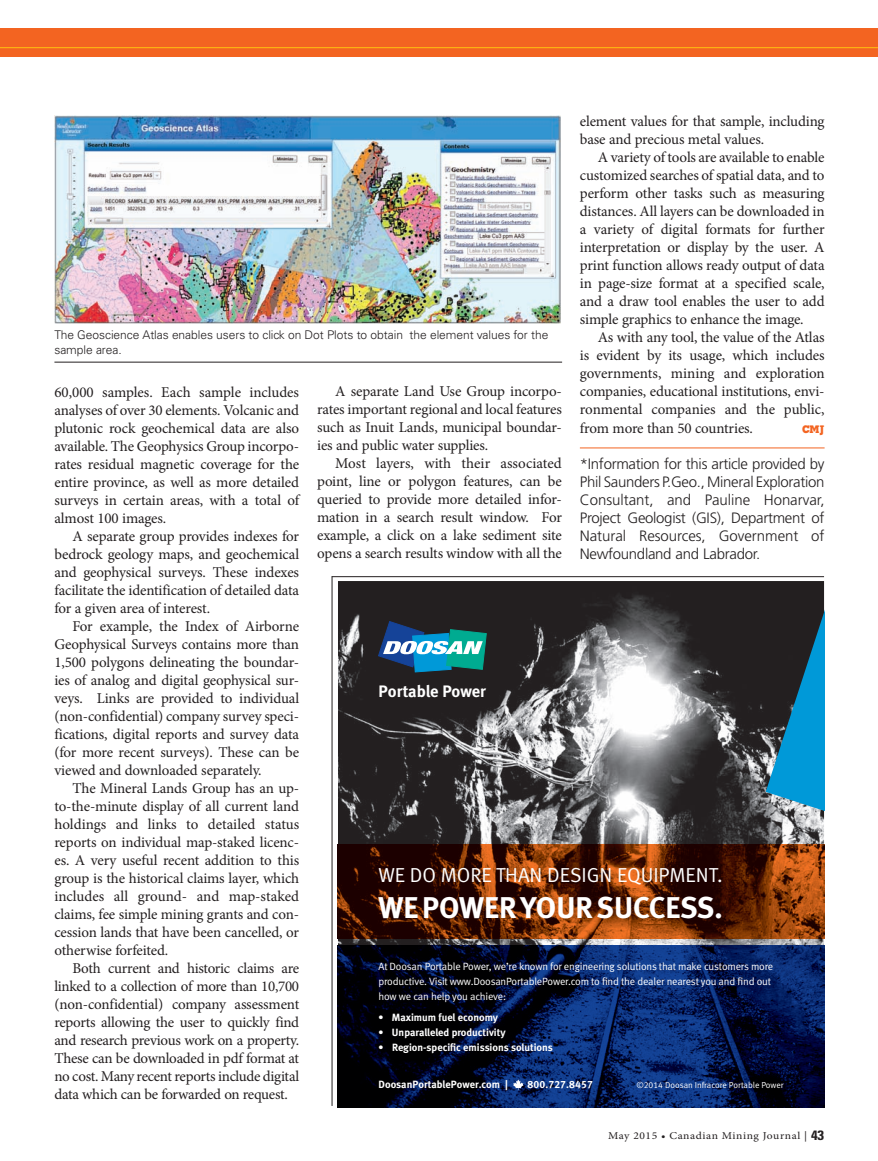
<style>
.page{position:relative;width:878px;height:1161px;background:#fff}
.page>*{position:absolute;margin:0;border:0;box-sizing:border-box;transform-origin:0 0}
.t1{font:30px "Meta Bold LF";color:#fff}
.t2{font:20.25px "Meta Normal LF";color:#fff}
.t3{font:16.65px "Meta Bold LF";letter-spacing:-.005em;color:#fff}
.Body_Copy{font:15px/18px "Minion Pro";letter-spacing:-.01em;color:#231f20;text-align:justify}
.Body_Copy-2{font:300 15px/18px "Frutiger LT Std";letter-spacing:-.02em;color:#231f20;text-align:justify}
.Cutline{font:300 12px/15px "Univers";letter-spacing:-.005em;color:#231f20}
.t4{font:10.5px/15px "Meta Normal LF";letter-spacing:-.015em;color:#fff}
.t5{font:10.5px "Meta Bold LF";color:#fff}
.t6{font:10.5px "Minion Pro";letter-spacing:.05em;color:#231f20;scale:1.1 1}
.Body_Copy-3{font:800 10.5px "Memphis";color:#f36421;scale:.95 1}
.t7{font:8.7px "Meta Normal LF";color:#fff}
.s1{font-family:"Univers";font-weight:700;font-stretch:condensed;font-size:13.5px}
</style>
<div class="page">
<hr style="left:580px;top:448px;width:244px;height:1px;background:#f36421">
<div style="left:0;top:28px;width:878px;height:29px;background:#f36421"></div>
<hr style="left:0;top:47px;width:878px;height:1px;background:#fec210">
<img style="left:338px;top:581px;width:486px;height:526px">
<svg style="left:378px;top:621px;width:108px;height:51px;background:#36798e"></svg>
<img style="left:338px;top:844px;width:428px;height:95px">
<svg style="left:513px;top:1079px;width:10px;height:11px"></svg>
<svg style="left:766px;top:581px;width:58px;height:371px;background:#4c5e62"></svg>
<hr style="left:332px;top:576px;width:1px;height:530px;background:#231f20">
<hr style="left:332px;top:576px;width:492px;height:1px;background:#231f20">
<hr style="left:54px;top:362px;width:508px;height:1px;background:#231f20">
<img style="left:54px;top:115px;width:506px;height:208px">
<p class="Body_Copy" style="left:580px;top:113px;width:246px">element values for that sample, including base and precious metal values.</p>
<p class="Body_Copy" style="left:580px;top:149px;width:246px;text-indent:18px">A variety of tools are available to enable customized searches of spatial data, and to perform other tasks such as measuring distances. All layers can be downloaded in a variety of digital formats for further interpretation or display by the user. A print function allows ready output of data in page-size format at a specified scale, and a draw tool enables the user to add simple graphics to enhance the image.</p>
<p class="Body_Copy" style="left:580px;top:329px;width:246px;text-indent:18px">As with any tool, the value of the Atlas is evident by its usage, which includes governments, mining and exploration companies, educational institutions, envi&shy;ronmental companies and the public, from more than 50 countries.</p>
<p class="Cutline" style="left:54px;top:327px;width:495px">The Geoscience Atlas enables users to click on Dot Plots to obtain the element values for the sample area.</p>
<p class="Body_Copy" style="left:317px;top:383px;width:246px;text-indent:18px">A separate Land Use Group incorpo&shy;rates important regional and local features such as Inuit Lands, municipal boundar&shy;ies and public water supplies.</p>
<p class="Body_Copy" style="left:317px;top:455px;width:246px;text-indent:18px">Most layers, with their associated point, line or polygon features, can be queried to provide more detailed infor&shy;mation in a search result window. For example, a click on a lake sediment site opens a search results window with all the</p>
<p class="Body_Copy" style="left:54px;top:383px;width:246px">60,000 samples. Each sample includes analyses of over 30 elements. Volcanic and plutonic rock geochemical data are also available. The Geophysics Group incorpo&shy;rates residual magnetic coverage for the entire province, as well as more detailed surveys in certain areas, with a total of almost 100 images.</p>
<p class="Body_Copy" style="left:54px;top:527px;width:246px;text-indent:18px">A separate group provides indexes for bedrock geology maps, and geochemical and geophysical surveys. These indexes facilitate the identification of detailed data for a given area of interest.</p>
<p class="Body_Copy" style="left:54px;top:617px;width:246px;text-indent:18px">For example, the Index of Airborne Geophysical Surveys contains more than 1,500 polygons delineating the boundar&shy;ies of analog and digital geophysical sur&shy;veys. Links are provided to individual (non-confidential) company survey speci&shy;fications, digital reports and survey data (for more recent surveys). These can be viewed and downloaded separately.</p>
<p class="Body_Copy" style="left:54px;top:779px;width:246px;text-indent:18px">The Mineral Lands Group has an up&shy;to-the-minute display of all current land holdings and links to detailed status reports on individual map-staked licenc&shy;es. A very useful recent addition to this group is the historical claims layer, which includes all ground- and map-staked claims, fee simple mining grants and con&shy;cession lands that have been cancelled, or otherwise forfeited.</p>
<p class="Body_Copy" style="left:54px;top:959px;width:246px;text-indent:18px">Both current and historic claims are linked to a collection of more than 10,700 (non-confidential) company assessment reports allowing the user to quickly find and research previous work on a property.<br>These can be downloaded in pdf format at no cost. Many recent reports include digital data which can be forwarded on request.</p>
<p class="Body_Copy-3" style="left:802px;top:422px;width:25px">CMJ</p>
<p class="Body_Copy-2" style="left:580px;top:455px;width:246px">*Information for this article provided by Phil Saunders P.Geo., Mineral Exploration Consultant, and Pauline Honarvar, Project Geologist (GIS), Department of Natural Resources, Government of Newfoundland and Labrador.</p>
<p class="t3" style="left:379px;top:681px;width:109px">Portable Power</p>
<p class="t2" style="left:378px;top:863px;width:346px">WE DO MORE THAN DESIGN EQUIPMENT.</p>
<p class="t1" style="left:378px;top:888px;width:346px">WE POWER YOUR SUCCESS.</p>
<p class="t4" style="left:378px;top:958px;width:396px">At Doosan Portable Power, we’re known for engineering solutions that make customers more productive. Visit www.DoosanPortablePower.com to find the dealer nearest you and find out how we can help you achieve:</p>
<p class="t5" style="left:378px;top:1011px;width:121px">• Maximum fuel economy</p>
<p class="t5" style="left:378px;top:1026px;width:129px">• Unparalleled productivity</p>
<p class="t5" style="left:378px;top:1041px;width:176px">• Region-specific emissions solutions</p>
<p class="t5" style="left:378px;top:1078px;width:131px">DoosanPortablePower.com |</p>
<p class="t5" style="left:528px;top:1078px;width:67px">800.727.8457</p>
<p class="t7" style="left:636px;top:1080px;width:149px">©2014 Doosan Infracore Portable Power</p>
<p class="t6" style="left:608px;top:1128px;width:198px">May 2015 • Canadian Mining Journal | <span class="s1">43</span></p>
</div>
